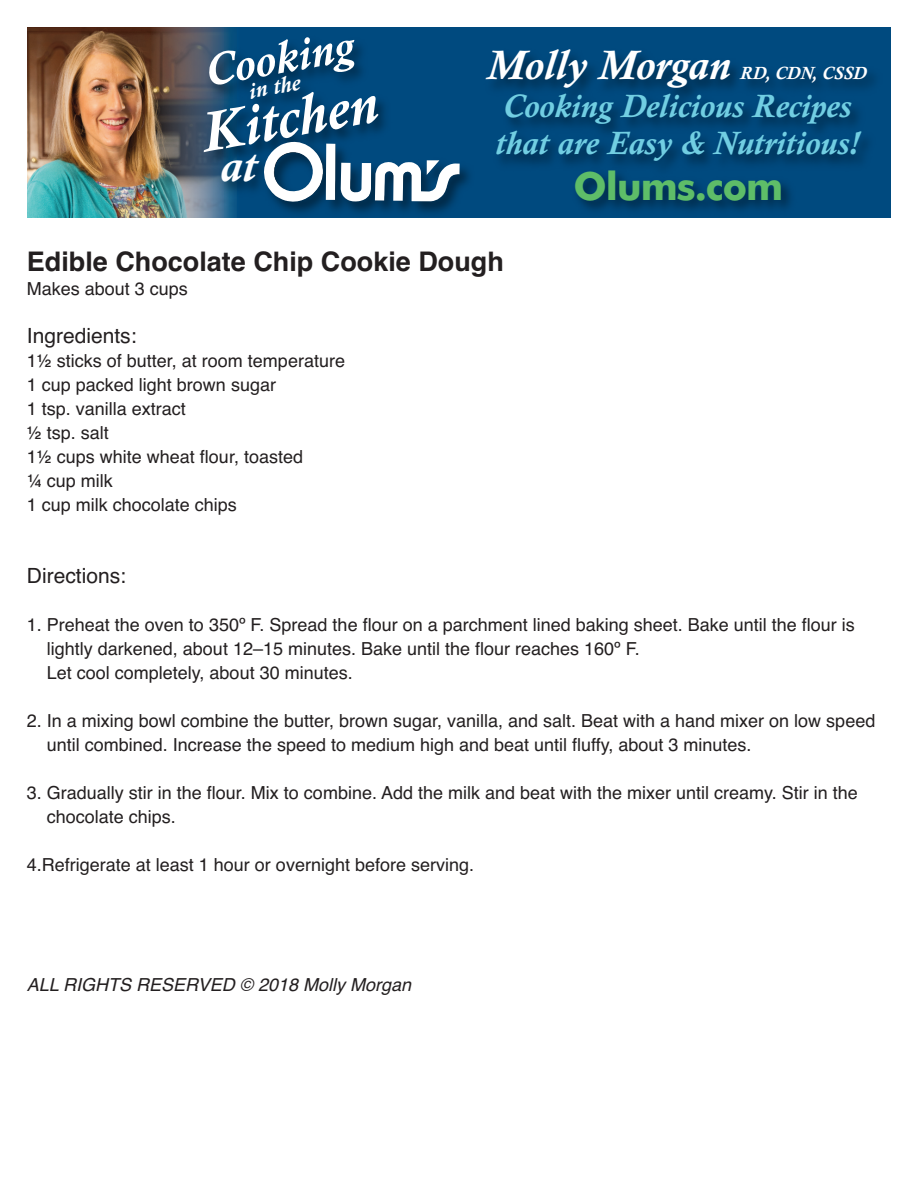
<style>
.page{position:relative;width:918px;height:1188px;background:#fff}
.page>*{position:absolute;margin:0;border:0;box-sizing:border-box;transform-origin:0 0}
.t1{font:italic 700 56.7px "Calisto";color:#fff}
.t2{font:italic 700 45.45px "Calisto";color:#fff}
.t3{font:italic 700 42px "Calisto";color:#fff}
.t4{font:700 39px "Futura BT";letter-spacing:-.025em;color:#5ebd68}
.t5{font:italic 700 33px/37.5px "Calisto";color:#71cee2}
.t6{font:700 27px "Helvetica";color:#231f20}
.t7{font:italic 700 22.65px "Calisto";color:#fff}
.t8{font:21px "Helvetica";color:#231f20}
.t9{font:18px/24px "Helvetica";color:#231f20}
.t10{font:italic 18px "Helvetica";color:#231f20}
.t11{font:italic 700 18px "Calisto";color:#fff}
</style>
<div class="page">
<svg style="left:27px;top:27px;width:864px;height:191px;background:#004678"></svg>
<img style="left:27px;top:27px;width:125px;height:191px">
<img style="left:152px;top:27px;width:22px;height:191px">
<img style="left:174px;top:27px;width:280px;height:191px">
<img style="left:264px;top:142px;width:195px;height:60px">
<img style="left:449px;top:39px;width:425px;height:151px">
<h2 class="t2" style="left:200px;top:44px;width:152px;rotate:-10deg">Cooking</h2>
<p class="t7" style="left:247px;top:78px;width:53px;rotate:-10deg">in the</p>
<h1 class="t1" style="left:196px;top:100px;width:179px;rotate:-10deg">Kitchen</h1>
<h2 class="t2" style="left:220px;top:138px;width:37px">at</h2>
<h3 class="t3" style="left:487px;top:40px;width:245px">Molly Morgan</h3>
<p class="t11" style="left:740px;top:63px;width:128px">RD, CDN, CSSD</p>
<h3 class="t5" style="left:496px;top:87px;width:364px">Cooking Delicious Recipes that are Easy &amp; Nutritious!</h3>
<h3 class="t4" style="left:574px;top:170px;width:211px">Olums.com</h3>
<h3 class="t6" style="left:27px;top:246px;width:479px">Edible Chocolate Chip Cookie Dough</h3>
<p class="t9" style="left:27px;top:277px;width:163px">Makes about 3 cups</p>
<p class="t8" style="left:27px;top:324px;width:111px">Ingredients:</p>
<p class="t9" style="left:27px;top:349px;width:320px">1½ sticks of butter, at room temperature<br>1 cup packed light brown sugar<br>1 tsp. vanilla extract<br>½ tsp. salt<br>1½ cups white wheat flour, toasted<br>¼ cup milk<br>1 cup milk chocolate chips</p>
<p class="t8" style="left:27px;top:564px;width:101px">Directions:</p>
<p class="t9" style="left:47px;top:613px;width:810px;text-indent:-20px">1. Preheat the oven to 350º F. Spread the flour on a parchment lined baking sheet. Bake until the flour is lightly darkened, about 12–15 minutes. Bake until the flour reaches 160º F.<br>Let cool completely, about 30 minutes.</p>
<p class="t9" style="left:47px;top:709px;width:830px;text-indent:-20px">2. In a mixing bowl combine the butter, brown sugar, vanilla, and salt. Beat with a hand mixer on low speed until combined. Increase the speed to medium high and beat until fluffy, about 3 minutes.</p>
<p class="t9" style="left:47px;top:781px;width:813px;text-indent:-20px">3. Gradually stir in the flour. Mix to combine. Add the milk and beat with the mixer until creamy. Stir in the chocolate chips.</p>
<p class="t9" style="left:27px;top:853px;width:449px">4.Refrigerate at least 1 hour or overnight before serving.</p>
<p class="t10" style="left:27px;top:974px;width:386px">ALL RIGHTS RESERVED © 2018 Molly Morgan</p>
</div>
